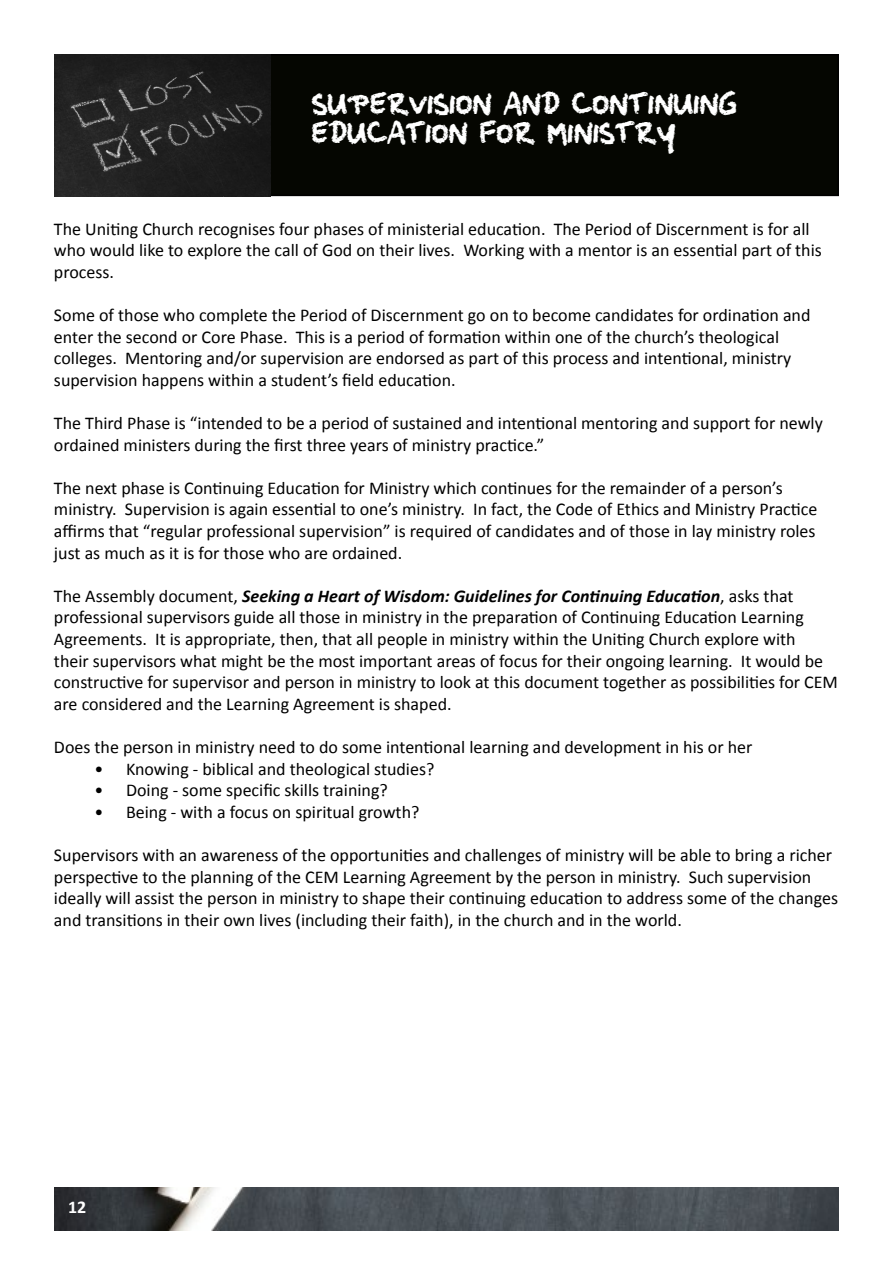
<style>
.page{position:relative;width:893px;height:1263px;background:#fff}
.page>*{position:absolute;margin:0;border:0;box-sizing:border-box;transform-origin:0 0}
.t1{font:24px/28.8px "squeakychalksound";color:#fff}
.t2{font:18px/21.6px "Calibri";color:#000}
.t3{font:700 18px "Calibri";color:#fff}
.s1{font-weight:700;font-style:italic}
</style>
<div class="page">
<img style="left:54px;top:1188px;width:784px;height:42px">
<div style="left:55px;top:55px;width:783px;height:140px;background:#050601"></div>
<div style="left:54px;top:54px;width:785px;height:142px;border:2px solid #000"></div>
<img style="left:54px;top:54px;width:216px;height:143px">
<h1 class="t1" style="left:312px;top:91px;width:426px">SUPERVISION AND CONTINUING<br>EDUCATION FOR MINISTRY</h1>
<p class="t2" style="left:54px;top:218px;width:769px">The Uniting Church recognises four phases of ministerial education. The Period of Discernment is for all who would like to explore the call of God on their lives. Working with a mentor is an essential part of this process.</p>
<p class="t2" style="left:54px;top:304px;width:758px">Some of those who complete the Period of Discernment go on to become candidates for ordination and enter the second or Core Phase. This is a period of formation within one of the church’s theological colleges. Mentoring and/or supervision are endorsed as part of this process and intentional, ministry supervision happens within a student’s field education.</p>
<p class="t2" style="left:54px;top:412px;width:770px">The Third Phase is “intended to be a period of sustained and intentional mentoring and support for newly ordained ministers during the first three years of ministry practice.”</p>
<p class="t2" style="left:54px;top:477px;width:765px">The next phase is Continuing Education for Ministry which continues for the remainder of a person’s ministry. Supervision is again essential to one’s ministry. In fact, the Code of Ethics and Ministry Practice affirms that “regular professional supervision” is required of candidates and of those in lay ministry roles just as much as it is for those who are ordained.</p>
<p class="t2" style="left:54px;top:585px;width:785px">The Assembly document, <span class="s1">Seeking a Heart of Wisdom: Guidelines for Continuing Education</span>, asks that professional supervisors guide all those in ministry in the preparation of Continuing Education Learning Agreements. It is appropriate, then, that all people in ministry within the Uniting Church explore with<br>their supervisors what might be the most important areas of focus for their ongoing learning. It would be constructive for supervisor and person in ministry to look at this document together as possibilities for CEM are considered and the Learning Agreement is shaped.</p>
<p class="t2" style="left:54px;top:736px;width:700px">Does the person in ministry need to do some intentional learning and development in his or her</p>
<p class="t2" style="left:94px;top:758px;width:341px">• Knowing - biblical and theological studies?</p>
<p class="t2" style="left:94px;top:779px;width:295px">• Doing - some specific skills training?</p>
<p class="t2" style="left:94px;top:801px;width:326px">• Being - with a focus on spiritual growth?</p>
<p class="t2" style="left:54px;top:844px;width:786px">Supervisors with an awareness of the opportunities and challenges of ministry will be able to bring a richer perspective to the planning of the CEM Learning Agreement by the person in ministry. Such supervision ideally will assist the person in ministry to shape their continuing education to address some of the changes and transitions in their own lives (including their faith), in the church and in the world.</p>
<p class="t3" style="left:68px;top:1195px;width:20px">12</p>
</div>
